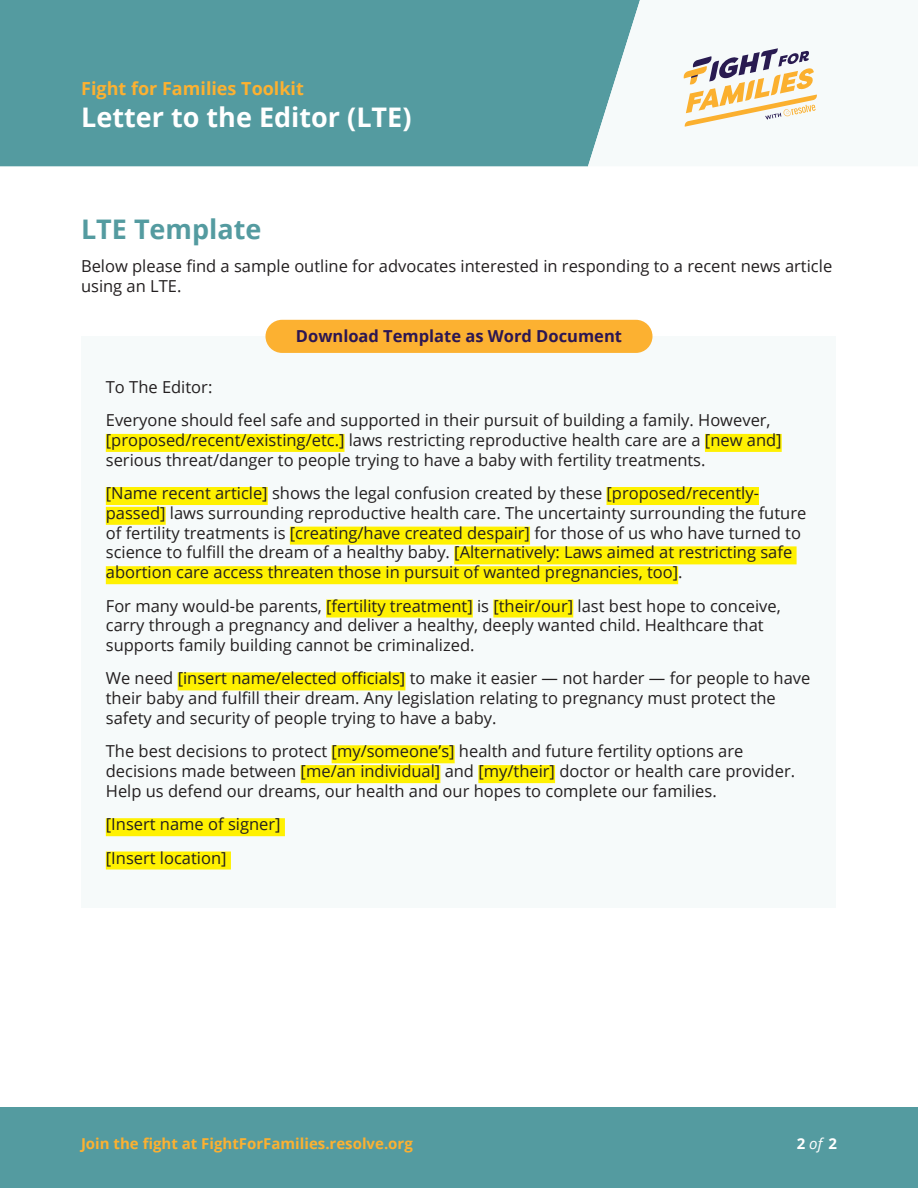
<style>
.page{position:relative;width:918px;height:1188px;background:#fff}
.page>*{position:absolute;margin:0;border:0;box-sizing:border-box;transform-origin:0 0}
.t1{font:700 27px "Open Sans";color:#fff}
.t2{font:700 27px "Open Sans";color:#549ba0}
.header_eyebrow{font:700 18px "Open Sans";color:#fcb131}
.t3{font:16.5px/19.8px "Open Sans";color:#231f20}
.t4{font:700 16.5px "Open Sans";color:#2c1652}
.header_eyebrow-2{font:700 15px "Open Sans";color:#fcb131}
.header_eyebrow-3{font:700 15px "Open Sans";color:#fff}
.s1{font-weight:400;font-style:italic}
</style>
<div class="page">
<div style="left:0;top:0;width:588px;height:166px;background:#549ba0"></div>
<div style="left:82px;top:336px;width:754px;height:572px;background:#f6fafa"></div>
<div style="left:265px;top:320px;width:387px;height:33px;background:#fcb131;border-radius:17px"></div>
<div style="left:106px;top:434px;width:239px;height:18px;background:#fff101"></div>
<div style="left:705px;top:434px;width:77px;height:18px;background:#fff101"></div>
<div style="left:106px;top:487px;width:162px;height:18px;background:#fff101"></div>
<div style="left:607px;top:487px;width:152px;height:18px;background:#fff101"></div>
<div style="left:106px;top:507px;width:60px;height:18px;background:#fff101"></div>
<div style="left:290px;top:527px;width:240px;height:18px;background:#fff101"></div>
<div style="left:454px;top:546px;width:343px;height:18px;background:#fff101"></div>
<div style="left:106px;top:566px;width:572px;height:18px;background:#fff101"></div>
<div style="left:326px;top:600px;width:147px;height:18px;background:#fff101"></div>
<div style="left:493px;top:600px;width:80px;height:18px;background:#fff101"></div>
<div style="left:178px;top:672px;width:227px;height:18px;background:#fff101"></div>
<div style="left:332px;top:745px;width:123px;height:18px;background:#fff101"></div>
<div style="left:301px;top:765px;width:139px;height:18px;background:#fff101"></div>
<div style="left:478px;top:765px;width:77px;height:18px;background:#fff101"></div>
<div style="left:106px;top:818px;width:179px;height:18px;background:#fff101"></div>
<div style="left:106px;top:852px;width:125px;height:18px;background:#fff101"></div>
<div style="left:0;top:1107px;width:918px;height:81px;background:#549ba0"></div>
<svg style="left:588px;top:0;width:96px;height:166px;fill:#f6fafa"></svg>
<svg style="left:684px;top:48px;width:133px;height:79px"></svg>
<p class="header_eyebrow" style="left:81px;top:76px;width:224px">Fight for Families Toolkit</p>
<p class="t1" style="left:81px;top:98px;width:332px">Letter to the Editor (LTE)</p>
<p class="t2" style="left:81px;top:210px;width:182px">LTE Template</p>
<p class="t3" style="left:81px;top:256px;width:753px">Below please find a sample outline for advocates interested in responding to a recent news article using an LTE.</p>
<p class="t4" style="left:296px;top:324px;width:328px">Download Template as Word Document</p>
<p class="t3" style="left:106px;top:377px;width:108px">To The Editor:</p>
<p class="t3" style="left:106px;top:410px;width:677px">Everyone should feel safe and supported in their pursuit of building a family. However, [proposed/recent/existing/etc.] laws restricting reproductive health care are a [new and] serious threat/danger to people trying to have a baby with fertility treatments.</p>
<p class="t3" style="left:106px;top:483px;width:702px">[Name recent article] shows the legal confusion created by these [proposed/recently&shy;passed] laws surrounding reproductive health care. The uncertainty surrounding the future of fertility treatments is [creating/have created despair] for those of us who have turned to science to fulfill the dream of a healthy baby. [Alternatively: Laws aimed at restricting safe abortion care access threaten those in pursuit of wanted pregnancies, too].</p>
<p class="t3" style="left:106px;top:595px;width:677px">For many would-be parents, [fertility treatment] is [their/our] last best hope to conceive, carry through a pregnancy and deliver a healthy, deeply wanted child. Healthcare that supports family building cannot be criminalized.</p>
<p class="t3" style="left:106px;top:668px;width:706px">We need [insert name/elected officials] to make it easier — not harder — for people to have their baby and fulfill their dream. Any legislation relating to pregnancy must protect the safety and security of people trying to have a baby.</p>
<p class="t3" style="left:106px;top:741px;width:691px">The best decisions to protect [my/someone’s] health and future fertility options are decisions made between [me/an individual] and [my/their] doctor or health care provider.<br>Help us defend our dreams, our health and our hopes to complete our families.</p>
<p class="t3" style="left:106px;top:814px;width:176px">[Insert name of signer]</p>
<p class="t3" style="left:106px;top:847px;width:122px">[Insert location]</p>
<p class="header_eyebrow-2" style="left:81px;top:1133px;width:333px">Join the fight at FightForFamilies.resolve.org</p>
<p class="header_eyebrow-3" style="left:797px;top:1133px;width:42px">2 <span class="s1">of</span> 2</p>
</div>
